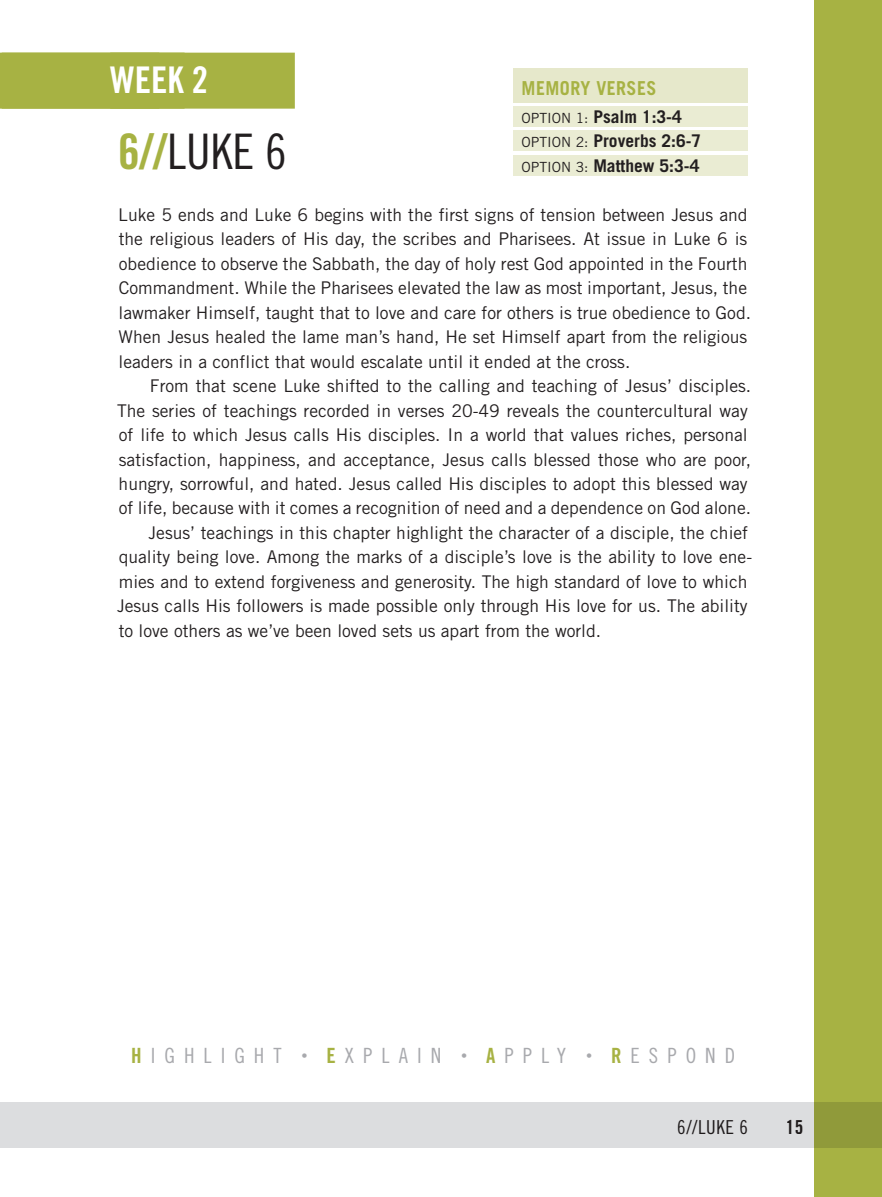
<style>
.page{position:relative;width:882px;height:1197px;background:#fff}
.page>*{position:absolute;margin:0;border:0;box-sizing:border-box;transform-origin:0 0}
.t1{font:49px "Trade Gothic LT Std Cn 18";color:#231f20}
.t2{font:36.75px "Trade Gothic LT Std Bd Cn 20";color:#fff}
.t3{font:21px "Trade Gothic LT Std Cn 18";letter-spacing:.43em;color:#a8a9ad}
.t4{font:700 19.25px "Trade Gothic LT Std";letter-spacing:.025em;color:#a7b243;scale:.93 1}
.t5{font:19.25px "Trade Gothic LT Std Cn 18";color:#231f20}
.t6{font:19.25px "Trade Gothic LT Std Bd Cn 20";color:#231f20}
.t7{font:17.5px/24.5px "Trade Gothic LT Std";color:#231f20}
.t8{font:700 17.5px/24.5px "Trade Gothic LT Std";color:#231f20}
.s1{font-weight:400;font-size:14px}
.s2{font-family:"Trade Gothic LT Std Bd Cn 20";color:#a7b243}
</style>
<div class="page">
<div style="left:814px;top:0;width:68px;height:1197px;background:#a7b243"></div>
<div style="left:0;top:53px;width:185px;height:56px;background:#a7b243"></div>
<div style="left:110px;top:53px;width:185px;height:56px;background:#a7b243"></div>
<div style="left:514px;top:68px;width:234px;height:35px;background:#e6e8cb"></div>
<div style="left:514px;top:106px;width:234px;height:21px;background:#eaecd3"></div>
<div style="left:514px;top:131px;width:234px;height:20px;background:#eaecd3"></div>
<div style="left:514px;top:155px;width:234px;height:21px;background:#eaecd3"></div>
<div style="left:0;top:1102px;width:882px;height:46px;background:#dcdddf"></div>
<h2 class="t2" style="left:110px;top:57px;width:99px">WEEK 2</h2>
<p class="t4" style="left:522px;top:76px;width:147px">MEMORY VERSES</p>
<p class="t8" style="left:522px;top:104px;width:181px"><span class="s1">OPTION 1:</span> Psalm 1:3-4<br><span class="s1">OPTION 2:</span> Proverbs 2:6-7<br><span class="s1">OPTION 3:</span> Matthew 5:3-4</p>
<h1 class="t1" style="left:118px;top:123px;width:170px"><span class="s2">6//</span>LUKE 6</h1>
<p class="t7" style="left:118px;top:202px;width:634px">Luke 5 ends and Luke 6 begins with the first signs of tension between Jesus and the religious leaders of His day, the scribes and Pharisees. At issue in Luke 6 is obedience to observe the Sabbath, the day of holy rest God appointed in the Fourth Commandment. While the Pharisees elevated the law as most important, Jesus, the lawmaker Himself, taught that to love and care for others is true obedience to God.<br>When Jesus healed the lame man’s hand, He set Himself apart from the religious leaders in a conflict that would escalate until it ended at the cross.</p>
<p class="t7" style="left:150px;top:373px;width:603px">From that scene Luke shifted to the calling and teaching of Jesus’ disciples.</p>
<p class="t7" style="left:117px;top:398px;width:632px">The series of teachings recorded in verses 20-49 reveals the countercultural way</p>
<p class="t7" style="left:119px;top:422px;width:630px">of life to which Jesus calls His disciples. In a world that values riches, personal</p>
<p class="t7" style="left:119px;top:447px;width:634px">satisfaction, happiness, and acceptance, Jesus calls blessed those who are poor,</p>
<p class="t7" style="left:119px;top:471px;width:631px">hungry, sorrowful, and hated. Jesus called His disciples to adopt this blessed way</p>
<p class="t7" style="left:119px;top:496px;width:634px">of life, because with it comes a recognition of need and a dependence on God alone.</p>
<p class="t7" style="left:149px;top:520px;width:601px">Jesus’ teachings in this chapter highlight the character of a disciple, the chief</p>
<p class="t7" style="left:119px;top:545px;width:635px">quality being love. Among the marks of a disciple’s love is the ability to love ene-</p>
<p class="t7" style="left:119px;top:569px;width:630px">mies and to extend forgiveness and generosity. The high standard of love to which</p>
<p class="t7" style="left:117px;top:594px;width:632px">Jesus calls His followers is made possible only through His love for us. The ability</p>
<p class="t7" style="left:119px;top:618px;width:484px">to love others as we’ve been loved sets us apart from the world.</p>
<p class="t3" style="left:131px;top:1044px;width:605px"><span class="s2">H</span>IGHLIGHT <sup>•</sup> <span class="s2">E</span>XPLAIN <sup>•</sup> <span class="s2">A</span>PPLY <sup>•</sup> <span class="s2">R</span>ESPOND</p>
<p class="t5" style="left:677px;top:1116px;width:39px">6//Luke</p>
<p class="t5" style="left:740px;top:1116px;width:10px">6</p>
<p class="t6" style="left:786px;top:1115px;width:19px">15</p>
</div>
